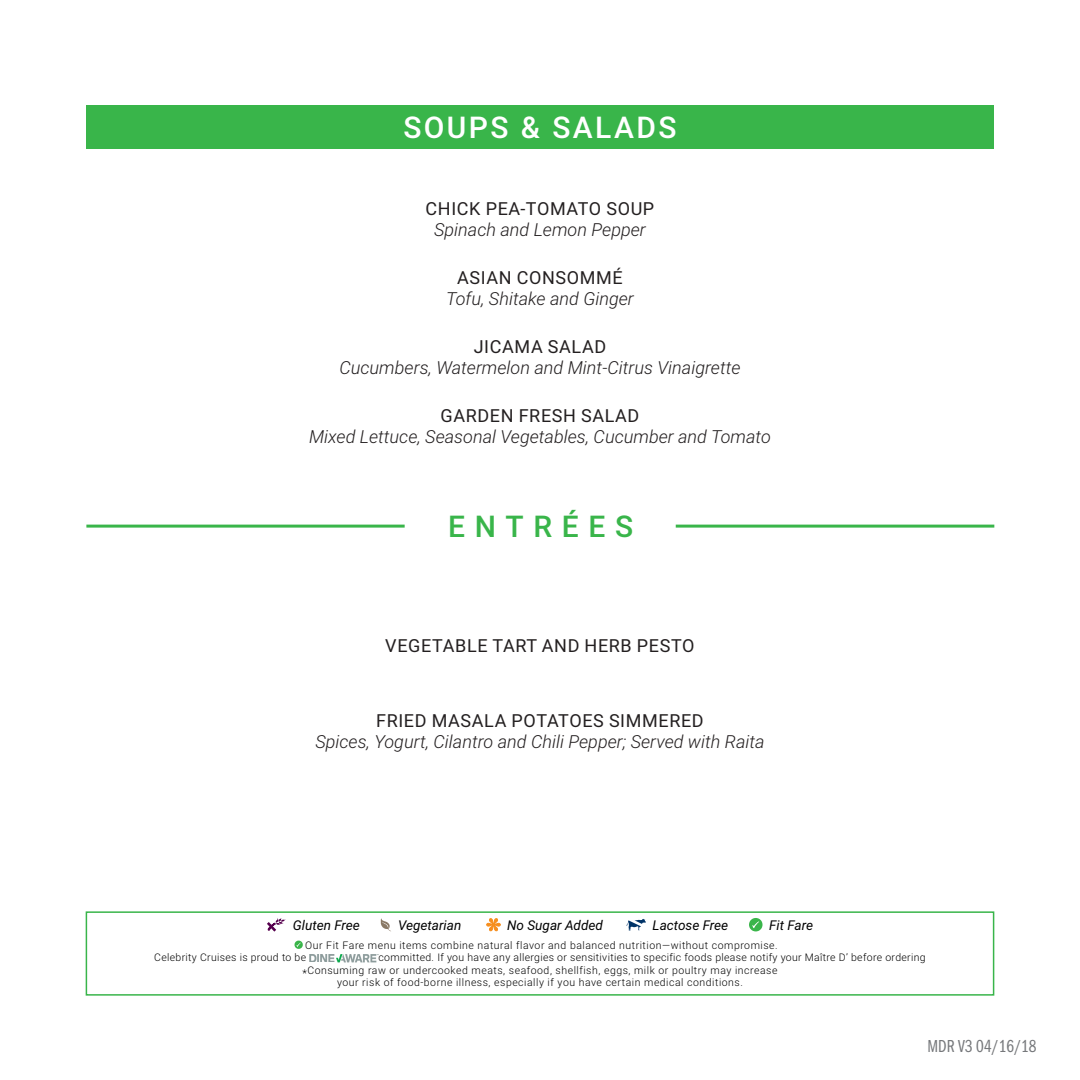
<style>
.page{position:relative;width:1080px;height:1080px;background:#fff}
.page>*{position:absolute;margin:0;border:0;box-sizing:border-box;transform-origin:0 0}
.t1{font:500 30px "Roboto";letter-spacing:.08em;color:#fff}
.t2{font:500 30px "Roboto";letter-spacing:.325em;color:#39b54a}
.t3{font:italic 300 18px "Roboto";color:#231f20}
.t4{font:18px "Roboto";letter-spacing:.035em;color:#231f20}
.t5{font:18px "Franklin Gothic URW Com Boo";color:#76787b}
.Description{font:italic 13.5px "Roboto";color:#000}
.Raw_Food_Disclaimer{font:300 10.5px/12.6px "Roboto";letter-spacing:.05em;color:#000}
.Raw_Food_Disclaimer-2{font:300 10.5px "Roboto";letter-spacing:.03em;color:#000}
.s1{font-size:10.95px}
</style>
<div class="page">
<div style="left:86px;top:105px;width:908px;height:44px;background:#39b54a"></div>
<hr style="left:86px;top:525px;width:319px;height:3px;background:#39b54a">
<hr style="left:676px;top:525px;width:318px;height:3px;background:#39b54a">
<img style="left:309px;top:954px;width:69px;height:9px">
<svg style="left:295px;top:941px;width:8px;height:8px"></svg>
<svg style="left:486px;top:918px;width:15px;height:13px"></svg>
<svg style="left:381px;top:918px;width:10px;height:14px"></svg>
<svg style="left:267px;top:918px;width:19px;height:14px"></svg>
<svg style="left:626px;top:919px;width:20px;height:12px"></svg>
<svg style="left:749px;top:918px;width:14px;height:13px"></svg>
<div style="left:86px;top:911px;width:908px;height:85px;border:2px solid #39b54a"></div>
<p class="t1" style="left:403px;top:106px;width:275px">SOUPS &amp; SALADS</p>
<p class="t4" style="left:426px;top:196px;width:230px">CHICK PEA-TOMATO SOUP</p>
<p class="t3" style="left:434px;top:217px;width:213px">Spinach and Lemon Pepper</p>
<p class="t4" style="left:457px;top:265px;width:167px">ASIAN CONSOMMÉ</p>
<p class="t3" style="left:446px;top:286px;width:189px">Tofu, Shitake and Ginger</p>
<p class="t4" style="left:474px;top:334px;width:134px">JICAMA SALAD</p>
<p class="t3" style="left:339px;top:355px;width:403px">Cucumbers, Watermelon and Mint-Citrus Vinaigrette</p>
<p class="t4" style="left:441px;top:403px;width:200px">GARDEN FRESH SALAD</p>
<p class="t3" style="left:309px;top:424px;width:463px">Mixed Lettuce, Seasonal Vegetables, Cucumber and Tomato</p>
<p class="t2" style="left:448px;top:506px;width:187px">ENTRÉES</p>
<p class="t4" style="left:385px;top:633px;width:311px">VEGETABLE TART AND HERB PESTO</p>
<p class="t4" style="left:376px;top:708px;width:329px">FRIED MASALA POTATOES SIMMERED</p>
<p class="t3" style="left:315px;top:729px;width:451px">Spices, Yogurt, Cilantro and Chili Pepper; Served with Raita</p>
<p class="Description" style="left:293px;top:916px;width:68px">Gluten Free</p>
<p class="Description" style="left:398px;top:916px;width:65px">Vegetarian</p>
<p class="Description" style="left:507px;top:916px;width:97px">No Sugar Added</p>
<p class="Description" style="left:653px;top:916px;width:77px">Lactose Free</p>
<p class="Description" style="left:769px;top:916px;width:45px">Fit Fare</p>
<p class="Raw_Food_Disclaimer" style="left:154px;top:938px;width:625px;text-indent:151px">Our Fit Fare menu items combine natural flavor and balanced nutrition—without compromise.<br>Celebrity Cruises is proud to be</p>
<p class="Raw_Food_Disclaimer-2" style="left:379px;top:950px;width:549px">committed. If you have any allergies or sensitivities to specific foods please notify your Maître D’ before ordering</p>
<p class="Raw_Food_Disclaimer" style="left:302px;top:963px;width:477px"><span class="s1">*</span>Consuming raw or undercooked meats, seafood, shellfish, eggs, milk or poultry may increase</p>
<p class="Raw_Food_Disclaimer" style="left:337px;top:976px;width:407px">your risk of food-borne illness, especially if you have certain medical conditions.</p>
<p class="t5" style="left:928px;top:1034px;width:110px">MDR V3 04/16/18</p>
</div>
